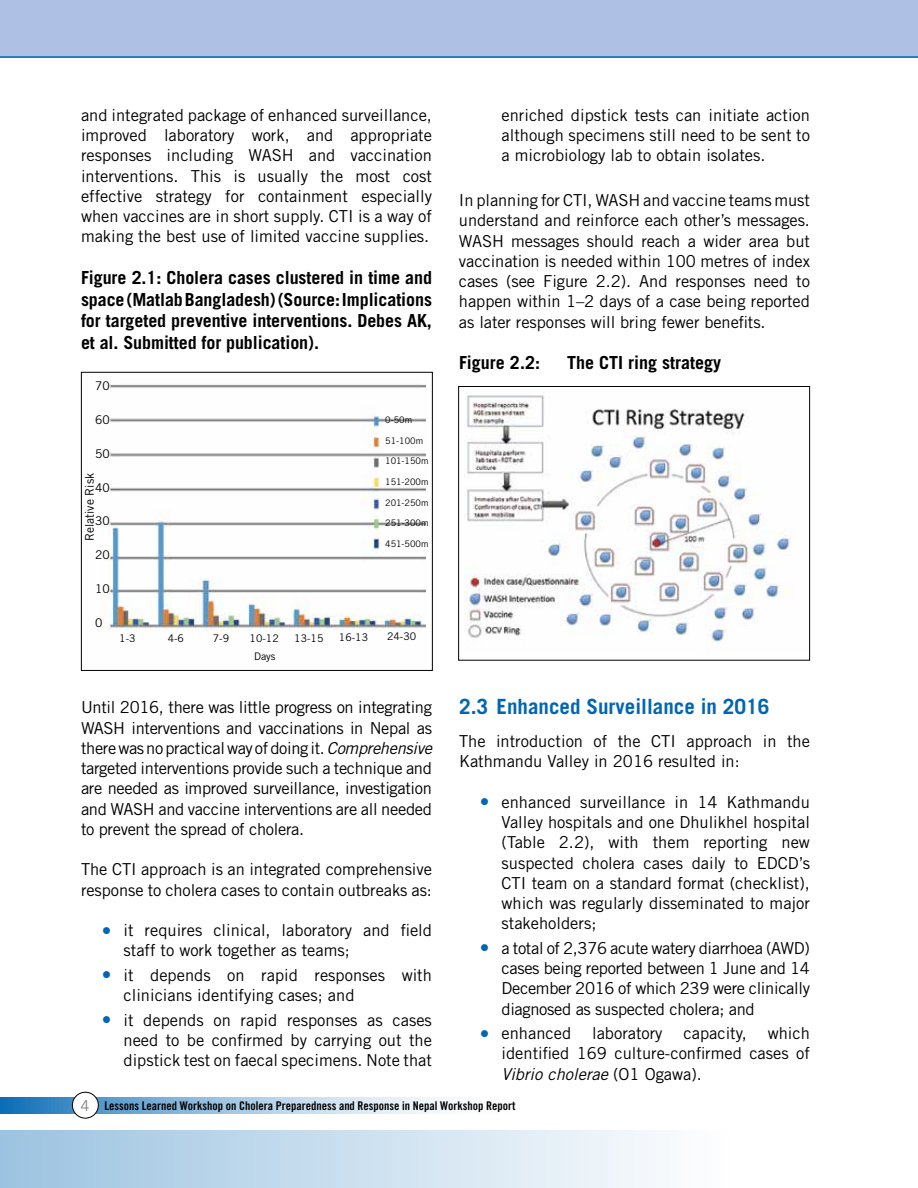
<style>
.page{position:relative;width:918px;height:1188px;background:#fff}
.page>*{position:absolute;margin:0;border:0;box-sizing:border-box;transform-origin:0 0}
.t1{font:700 21px "Trade Gothic";color:#0066b3}
.t2{font:700 18px/21.6px "Trade Gothic";letter-spacing:-.005em;color:#000;text-align:justify}
.t3{font:16.5px/20.2px "Trade Gothic";color:#000;text-align:justify}
.t4{font:12px "Trade Gothic Bold Cond Twenty";color:#000}
.t5{font:12px "Trade Gothic";color:#000}
.t6{font:10.5px/17.4px "Trade Gothic";color:#000;text-align:center}
.t7{font:9px "Trade Gothic";color:#000}
.s1{font-style:italic}
.s2{color:#0066b3}
.s3{font-family:"Trade Gothic";font-size:15px;color:#808285}
</style>
<div class="page">
<svg style="left:0;top:1097px;width:442px;height:16px;background:#98c0df"></svg>
<div style="left:0;top:1130px;width:918px;height:58px;background:linear-gradient(to right,#a0c5e2,#fff)"></div>
<div style="left:0;top:0;width:918px;height:58px;background:#aec0e3"></div>
<div style="left:72px;top:1092px;width:26px;height:26px;background:#fff;border-radius:50%"></div>
<div style="left:72px;top:1092px;width:27px;height:27px;border:1px solid #000;border-radius:50%"></div>
<hr style="left:0;top:56px;width:918px;height:2px;background:#0066b3">
<img style="left:465px;top:393px;width:328px;height:251px">
<div style="left:458px;top:386px;width:352px;height:275px;border:1px solid #000"></div>
<img style="left:103px;top:384px;width:323px;height:247px">
<div style="left:81px;top:372px;width:352px;height:299px;border:1px solid #000"></div>
<p class="t3" style="left:81px;top:105px;width:353px">and integrated package of enhanced surveillance, improved laboratory work, and appropriate responses including WASH and vaccination interventions. This is usually the most cost effective strategy for containment especially when vaccines are in short supply. CTI is a way of making the best use of limited vaccine supplies.</p>
<p class="t2" style="left:81px;top:267px;width:353px">Figure 2.1: Cholera cases clustered in time and space (Matlab Bangladesh) (Source: Implications for targeted preventive interventions. Debes AK, et al. Submitted for publication).</p>
<p class="t5" style="left:95px;top:379px;width:16px">70</p>
<p class="t5" style="left:95px;top:413px;width:16px">60</p>
<p class="t5" style="left:95px;top:446px;width:16px">50</p>
<p class="t5" style="left:95px;top:480px;width:16px">40</p>
<p class="t5" style="left:95px;top:514px;width:16px">30</p>
<p class="t5" style="left:95px;top:548px;width:16px">20</p>
<p class="t5" style="left:95px;top:581px;width:16px">10</p>
<p class="t5" style="left:95px;top:615px;width:9px">0</p>
<p class="t5" style="left:82px;top:541px;width:70px;rotate:-90deg">Relative Risk</p>
<p class="t7" style="left:385px;top:414px;width:28px">0-50m</p>
<p class="t7" style="left:385px;top:435px;width:39px">51-100m</p>
<p class="t7" style="left:385px;top:456px;width:45px">101-150m</p>
<p class="t7" style="left:385px;top:476px;width:45px">151-200m</p>
<p class="t7" style="left:385px;top:497px;width:45px">201-250m</p>
<p class="t7" style="left:385px;top:518px;width:45px">251-300m</p>
<p class="t7" style="left:385px;top:538px;width:45px">451-500m</p>
<p class="t6" style="left:119px;top:629px;width:18px">1-3</p>
<p class="t6" style="left:168px;top:629px;width:18px">4-6</p>
<p class="t6" style="left:213px;top:629px;width:18px">7-9</p>
<p class="t6" style="left:250px;top:630px;width:31px">10-12<br>Days</p>
<p class="t6" style="left:294px;top:629px;width:31px">13-15</p>
<p class="t6" style="left:339px;top:628px;width:31px">16-13</p>
<p class="t6" style="left:387px;top:627px;width:31px">24-30</p>
<p class="t3" style="left:81px;top:697px;width:353px">Until 2016, there was little progress on integrating WASH interventions and vaccinations in Nepal as there was no practical way of doing it. <span class="s1">Comprehensive </span>targeted interventions provide such a technique and are needed as improved surveillance, investigation and WASH and vaccine interventions are all needed to prevent the spread of cholera.</p>
<p class="t3" style="left:81px;top:859px;width:353px">The CTI approach is an integrated comprehensive response to cholera cases to contain outbreaks as:</p>
<p class="t3" style="left:124px;top:920px;width:310px;text-indent:-21px"><span class="s2">●</span> it requires clinical, laboratory and field staff to work together as teams;</p>
<p class="t3" style="left:124px;top:965px;width:310px;text-indent:-21px"><span class="s2">●</span> it depends on rapid responses with clinicians identifying cases; and</p>
<p class="t3" style="left:124px;top:1010px;width:310px;text-indent:-21px"><span class="s2">●</span> it depends on rapid responses as cases need to be confirmed by carrying out the dipstick test on faecal specimens. Note that</p>
<p class="t3" style="left:502px;top:105px;width:310px">enriched dipstick tests can initiate action although specimens still need to be sent to a microbiology lab to obtain isolates.</p>
<p class="t3" style="left:459px;top:190px;width:353px">In planning for CTI, WASH and vaccine teams must understand and reinforce each other’s messages.<br>WASH messages should reach a wider area but vaccination is needed within 100 metres of index cases (see Figure 2.2). And responses need to happen within 1–2 days of a case being reported as later responses will bring fewer benefits.</p>
<p class="t2" style="left:459px;top:352px;width:83px">Figure 2.2:</p>
<p class="t2" style="left:567px;top:352px;width:156px">The CTI ring strategy</p>
<p class="t1" style="left:459px;top:694px;width:312px">2.3 Enhanced Surveillance in 2016</p>
<p class="t3" style="left:459px;top:731px;width:353px">The introduction of the CTI approach in the<br>Kathmandu Valley in 2016 resulted in:</p>
<p class="t3" style="left:502px;top:792px;width:310px;text-indent:-21px"><span class="s2">●</span> enhanced surveillance in 14 Kathmandu Valley hospitals and one Dhulikhel hospital (Table 2.2), with them reporting new suspected cholera cases daily to EDCD’s CTI team on a standard format (checklist), which was regularly disseminated to major stakeholders;</p>
<p class="t3" style="left:502px;top:938px;width:310px;text-indent:-21px"><span class="s2">●</span> a total of 2,376 acute watery diarrhoea (AWD) cases being reported between 1 June and 14<br>December 2016 of which 239 were clinically diagnosed as suspected cholera; and</p>
<p class="t3" style="left:480px;top:1023px;width:92px"><span class="s2">●</span> enhanced</p>
<p class="t3" style="left:592px;top:1023px;width:72px">laboratory</p>
<p class="t3" style="left:684px;top:1023px;width:65px">capacity,</p>
<p class="t3" style="left:502px;top:1023px;width:310px;text-indent:266px">which identified 169 culture-confirmed cases of <span class="s1">Vibrio cholerae</span> (O1 Ogawa).</p>
<p class="t4" style="left:81px;top:1098px;width:436px"><span class="s3">4</span> Lessons Learned Workshop on Cholera Preparedness and Response in Nepal Workshop Report</p>
</div>
